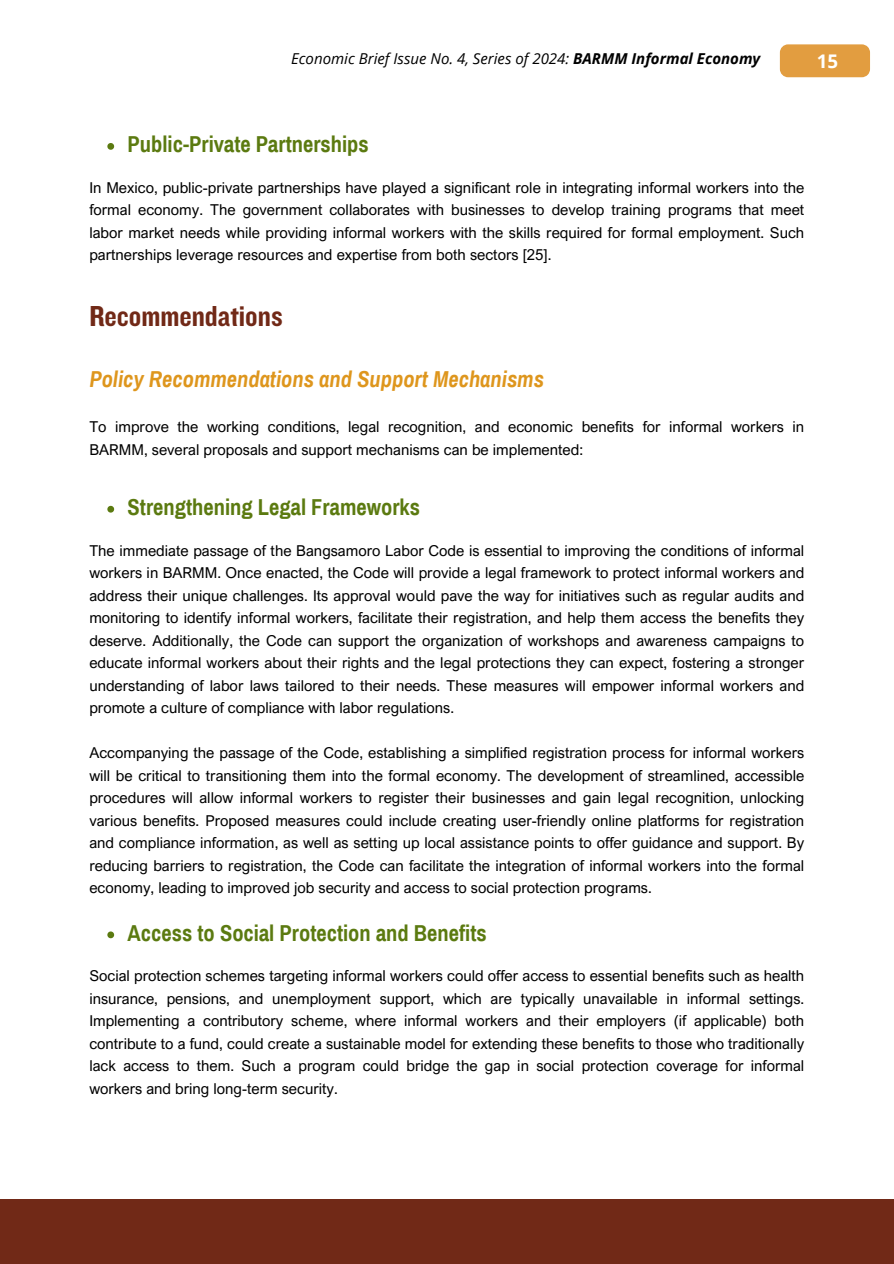
<style>
.page{position:relative;width:894px;height:1264px;background:#fff}
.page>*{position:absolute;margin:0;border:0;box-sizing:border-box;transform-origin:0 0}
.t1{font:30px "Knockout 50";color:#712917}
.t2{font:700 22.5px "Archivo Narrow";color:#5b7a10}
.t3{font:italic 700 22.5px "Archivo Narrow";color:#de961d}
.t4{font:700 18.75px "Open Sans";color:#fff}
.t5{font:15px/22.5px "Arial Nova";color:#000;text-align:justify}
.t6{font:italic 15px "Open Sans";color:#000}
.s1{font-weight:700}
</style>
<div class="page">
<div style="left:0;top:1199px;width:893px;height:64px;background:#712917"></div>
<div style="left:779px;top:44px;width:90px;height:33px;background:#e29d40"></div>
<svg style="left:107px;top:143px;width:7px;height:7px"></svg>
<svg style="left:107px;top:506px;width:7px;height:6px"></svg>
<svg style="left:107px;top:931px;width:7px;height:7px"></svg>
<p class="t6" style="left:291px;top:48px;width:470px">Economic Brief Issue No. 4, Series of 2024: <span class="s1">BARMM Informal Economy</span></p>
<p class="t4" style="left:816px;top:48px;width:23px">15</p>
<p class="t2" style="left:128px;top:132px;width:242px">Public-Private Partnerships</p>
<p class="t5" style="left:89px;top:176px;width:716px">In Mexico, public-private partnerships have played a significant role in integrating informal workers into the formal economy. The government collaborates with businesses to develop training programs that meet labor market needs while providing informal workers with the skills required for formal employment. Such partnerships leverage resources and expertise from both sectors [25].</p>
<h1 class="t1" style="left:89px;top:297px;width:195px">Recommendations</h1>
<h2 class="t3" style="left:89px;top:367px;width:456px">Policy Recommendations and Support Mechanisms</h2>
<p class="t5" style="left:89px;top:415px;width:716px">To improve the working conditions, legal recognition, and economic benefits for informal workers in<br>BARMM, several proposals and support mechanisms can be implemented:</p>
<p class="t2" style="left:128px;top:495px;width:294px">Strengthening Legal Frameworks</p>
<p class="t5" style="left:89px;top:538px;width:716px">The immediate passage of the Bangsamoro Labor Code is essential to improving the conditions of informal workers in BARMM. Once enacted, the Code will provide a legal framework to protect informal workers and address their unique challenges. Its approval would pave the way for initiatives such as regular audits and monitoring to identify informal workers, facilitate their registration, and help them access the benefits they deserve. Additionally, the Code can support the organization of workshops and awareness campaigns to educate informal workers about their rights and the legal protections they can expect, fostering a stronger understanding of labor laws tailored to their needs. These measures will empower informal workers and promote a culture of compliance with labor regulations.</p>
<p class="t5" style="left:89px;top:741px;width:716px">Accompanying the passage of the Code, establishing a simplified registration process for informal workers will be critical to transitioning them into the formal economy. The development of streamlined, accessible procedures will allow informal workers to register their businesses and gain legal recognition, unlocking various benefits. Proposed measures could include creating user-friendly online platforms for registration and compliance information, as well as setting up local assistance points to offer guidance and support. By reducing barriers to registration, the Code can facilitate the integration of informal workers into the formal economy, leading to improved job security and access to social protection programs.</p>
<p class="t2" style="left:128px;top:920px;width:360px">Access to Social Protection and Benefits</p>
<p class="t5" style="left:89px;top:964px;width:716px">Social protection schemes targeting informal workers could offer access to essential benefits such as health insurance, pensions, and unemployment support, which are typically unavailable in informal settings.<br>Implementing a contributory scheme, where informal workers and their employers (if applicable) both contribute to a fund, could create a sustainable model for extending these benefits to those who traditionally lack access to them. Such a program could bridge the gap in social protection coverage for informal workers and bring long-term security.</p>
</div>
